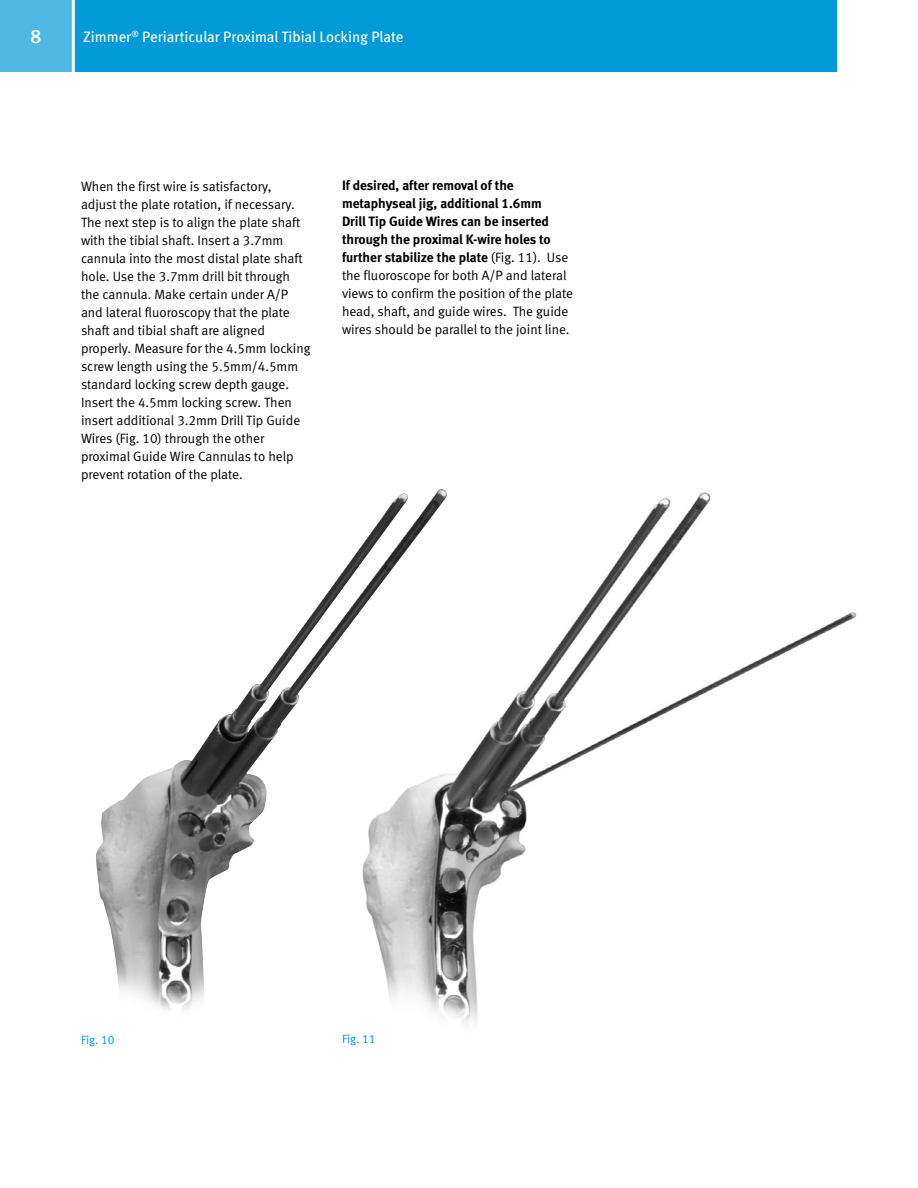
<style>
.page{position:relative;width:918px;height:1188px;background:#fff}
.page>*{position:absolute;margin:0;border:0;box-sizing:border-box;transform-origin:0 0}
.t1{font:19.5px "Meta Medium LF";color:#fff}
.t2{font:15px "Meta Book LF";color:#fff}
.t3{font:13.5px/18px "Meta Normal LF";color:#000}
.t4{font:13.5px/18px "Meta Bold LF";color:#000}
.t5{font:12px "Meta Normal LF";color:#009ad9}
.s1{font-family:"Meta Normal LF"}
</style>
<div class="page">
<div style="left:0;top:0;width:72px;height:72px;background:#4db8e4"></div>
<div style="left:74px;top:0;width:763px;height:72px;background:#009ad9"></div>
<hr style="left:72px;top:0;width:3px;height:74px;background:#fff">
<img style="left:447px;top:492px;width:410px;height:531px">
<img style="left:96px;top:489px;width:351px;height:528px">
<h1 class="t1" style="left:30px;top:25px;width:12px">8</h1>
<p class="t2" style="left:83px;top:28px;width:322px">Zimmer<sup>®</sup> Periarticular Proximal Tibial Locking Plate</p>
<p class="t3" style="left:81px;top:177px;width:231px">When the first wire is satisfactory, adjust the plate rotation, if necessary.<br>The next step is to align the plate shaft with the tibial shaft. Insert a 3.7mm cannula into the most distal plate shaft hole. Use the 3.7mm drill bit through the cannula. Make certain under A/P and lateral fluoroscopy that the plate shaft and tibial shaft are aligned properly. Measure for the 4.5mm locking screw length using the 5.5mm/4.5mm standard locking screw depth gauge.<br>Insert the 4.5mm locking screw. Then insert additional 3.2mm Drill Tip Guide Wires (Fig. 10) through the other proximal Guide Wire Cannulas to help prevent rotation of the plate.</p>
<p class="t4" style="left:342px;top:177px;width:228px">If desired, after removal of the metaphyseal jig, additional 1.6mm Drill Tip Guide Wires can be inserted through the proximal K-wire holes to further stabilize the plate <span class="s1">(Fig. 11). Use</span></p>
<p class="t3" style="left:342px;top:267px;width:233px">the fluoroscope for both A/P and lateral views to confirm the position of the plate head, shaft, and guide wires. The guide wires should be parallel to the joint line.</p>
<p class="t5" style="left:81px;top:1033px;width:35px">Fig. 10</p>
<p class="t5" style="left:342px;top:1032px;width:35px">Fig. 11</p>
</div>
